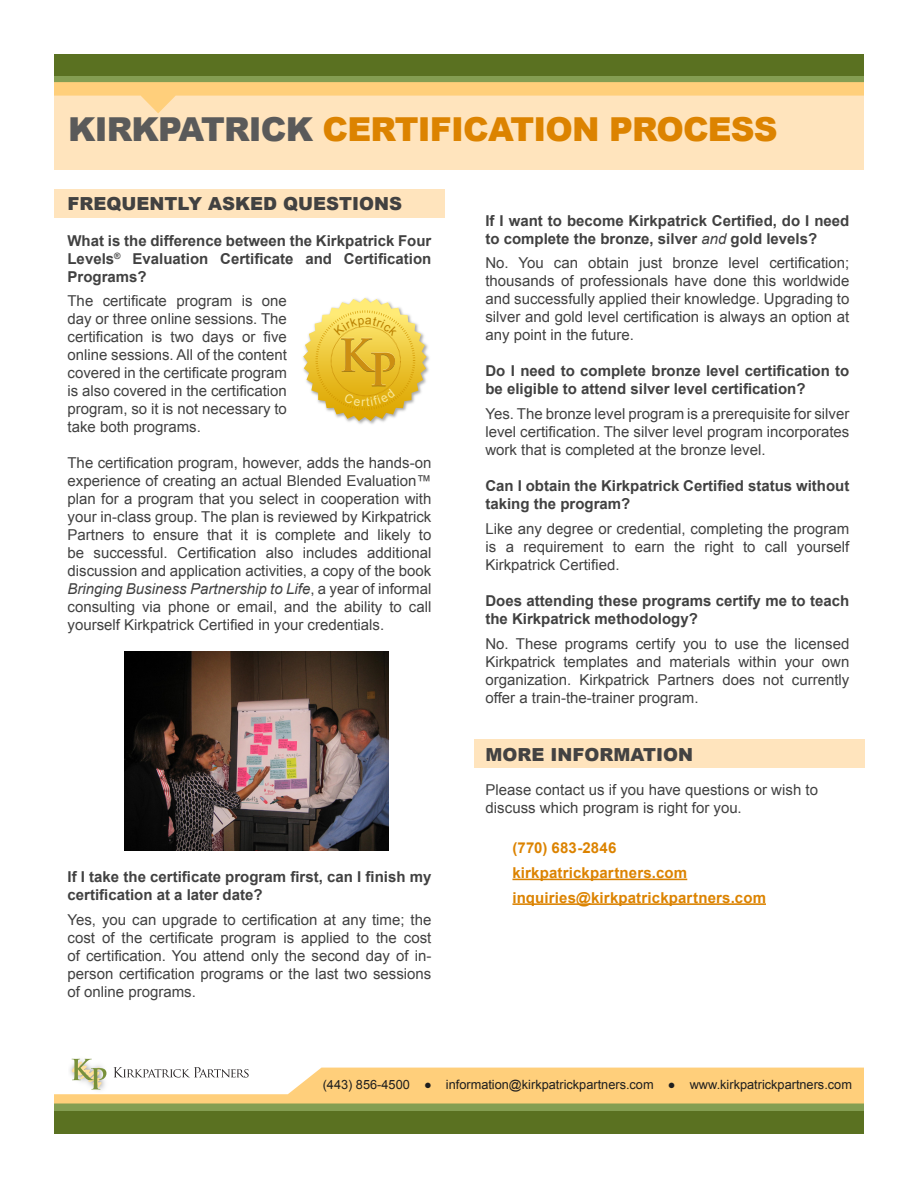
<style>
.page{position:relative;width:918px;height:1188px;background:#fff}
.page>*{position:absolute;margin:0;border:0;box-sizing:border-box;transform-origin:0 0}
.t1{font:900 33px "Arial";letter-spacing:-.025em;color:#dc8300}
.t2{font:900 18px "Arial";color:#414141}
.t3{font:900 18px "Arial";color:#434242}
.body{font:15px/18px "Arial";color:#414141;text-align:justify}
.t4{font:700 15px/18px "Arial";color:#414141}
.body-2{font:700 15px "Arial";letter-spacing:.01em;color:#dc8300}
.t5{font:12.75px "Arial";color:#1e1e1e}
.s1{color:#5a5a5a}
.s2{font-style:italic}
.s3{font-weight:400;font-style:italic}
</style>
<div class="page">
<div style="left:54px;top:1110px;width:810px;height:24px;background:#5a7121"></div>
<div style="left:54px;top:1103px;width:810px;height:8px;background:#849e52"></div>
<div style="left:54px;top:75px;width:810px;height:9px;background:#849e52"></div>
<div style="left:54px;top:54px;width:810px;height:22px;background:#5a7121"></div>
<div style="left:54px;top:95px;width:810px;height:75px;background:#ffe4bd"></div>
<svg style="left:54px;top:82px;width:810px;height:31px"></svg>
<img style="left:71px;top:1058px;width:21px;height:1px">
<svg style="left:54px;top:1059px;width:810px;height:45px"></svg>
<div style="left:474px;top:740px;width:391px;height:28px;background:#ffe4bd"></div>
<div style="left:54px;top:189px;width:391px;height:29px;background:#ffe4bd"></div>
<hr style="left:512px;top:879px;width:175px;height:1px;background:#dc8300">
<hr style="left:512px;top:903px;width:254px;height:2px;background:#dc8300">
<img style="left:347px;top:345px;width:82px;height:79px">
<img style="left:124px;top:652px;width:265px;height:199px">
<svg style="left:303px;top:298px;width:124px;height:123px"></svg>
<h1 class="t1" style="left:68px;top:105px;width:711px"><span class="s1">KIRKPATRICK</span> CERTIFICATION PROCESS</h1>
<p class="t2" style="left:68px;top:190px;width:336px">FREQUENTLY ASKED QUESTIONS</p>
<p class="t4" style="left:68px;top:232px;width:365px;text-align:justify">What is the difference between the Kirkpatrick Four Levels<sup>®</sup> Evaluation Certificate and Certification Programs?</p>
<p class="body" style="left:68px;top:292px;width:221px">The certificate program is one day or three online sessions. The certification is two days or five online sessions. All of the content covered in the certificate program is also covered in the certification program, so it is not necessary to take both programs.</p>
<p class="body" style="left:68px;top:454px;width:365px">The certification program, however, adds the hands-on experience of creating an actual Blended Evaluation™ plan for a program that you select in cooperation with your in-class group. The plan is reviewed by Kirkpatrick Partners to ensure that it is complete and likely to be successful. Certification also includes additional discussion and application activities, a copy of the book <span class="s2">Bringing Business Partnership to Life</span>, a year of informal consulting via phone or email, and the ability to call yourself Kirkpatrick Certified in your credentials.</p>
<p class="t4" style="left:68px;top:869px;width:365px">If I take the certificate program first, can I finish my certification at a later date?</p>
<p class="body" style="left:68px;top:911px;width:365px">Yes, you can upgrade to certification at any time; the cost of the certificate program is applied to the cost of certification. You attend only the second day of in&shy;person certification programs or the last two sessions of online programs.</p>
<p class="t4" style="left:485px;top:212px;width:365px">If I want to become Kirkpatrick Certified, do I need to complete the bronze, silver <span class="s3">and</span> gold levels?</p>
<p class="body" style="left:485px;top:254px;width:365px">No. You can obtain just bronze level certification; thousands of professionals have done this worldwide and successfully applied their knowledge. Upgrading to silver and gold level certification is always an option at any point in the future.</p>
<p class="t4" style="left:485px;top:363px;width:365px">Do I need to complete bronze level certification to be eligible to attend silver level certification?</p>
<p class="body" style="left:485px;top:405px;width:365px">Yes. The bronze level program is a prerequisite for silver level certification. The silver level program incorporates work that is completed at the bronze level.</p>
<p class="t4" style="left:485px;top:477px;width:365px">Can I obtain the Kirkpatrick Certified status without taking the program?</p>
<p class="body" style="left:485px;top:520px;width:365px">Like any degree or credential, completing the program is a requirement to earn the right to call yourself Kirkpatrick Certified.</p>
<p class="t4" style="left:485px;top:592px;width:365px">Does attending these programs certify me to teach the Kirkpatrick methodology?</p>
<p class="body" style="left:485px;top:635px;width:365px">No. These programs certify you to use the licensed Kirkpatrick templates and materials within your own organization. Kirkpatrick Partners does not currently offer a train-the-trainer program.</p>
<p class="t3" style="left:485px;top:741px;width:209px">MORE INFORMATION</p>
<p class="body" style="left:485px;top:780px;width:334px">Please contact us if you have questions or wish to discuss which program is right for you.</p>
<p class="body-2" style="left:512px;top:838px;width:105px">(770) 683-2846</p>
<p class="body-2" style="left:512px;top:863px;width:176px">kirkpatrickpartners.com</p>
<p class="body-2" style="left:512px;top:887px;width:255px">inquiries@kirkpatrickpartners.com</p>
<p class="t5" style="left:323px;top:1076px;width:531px">(443) 856-4500 ● information@kirkpatrickpartners.com ● www.kirkpatrickpartners.com</p>
</div>
